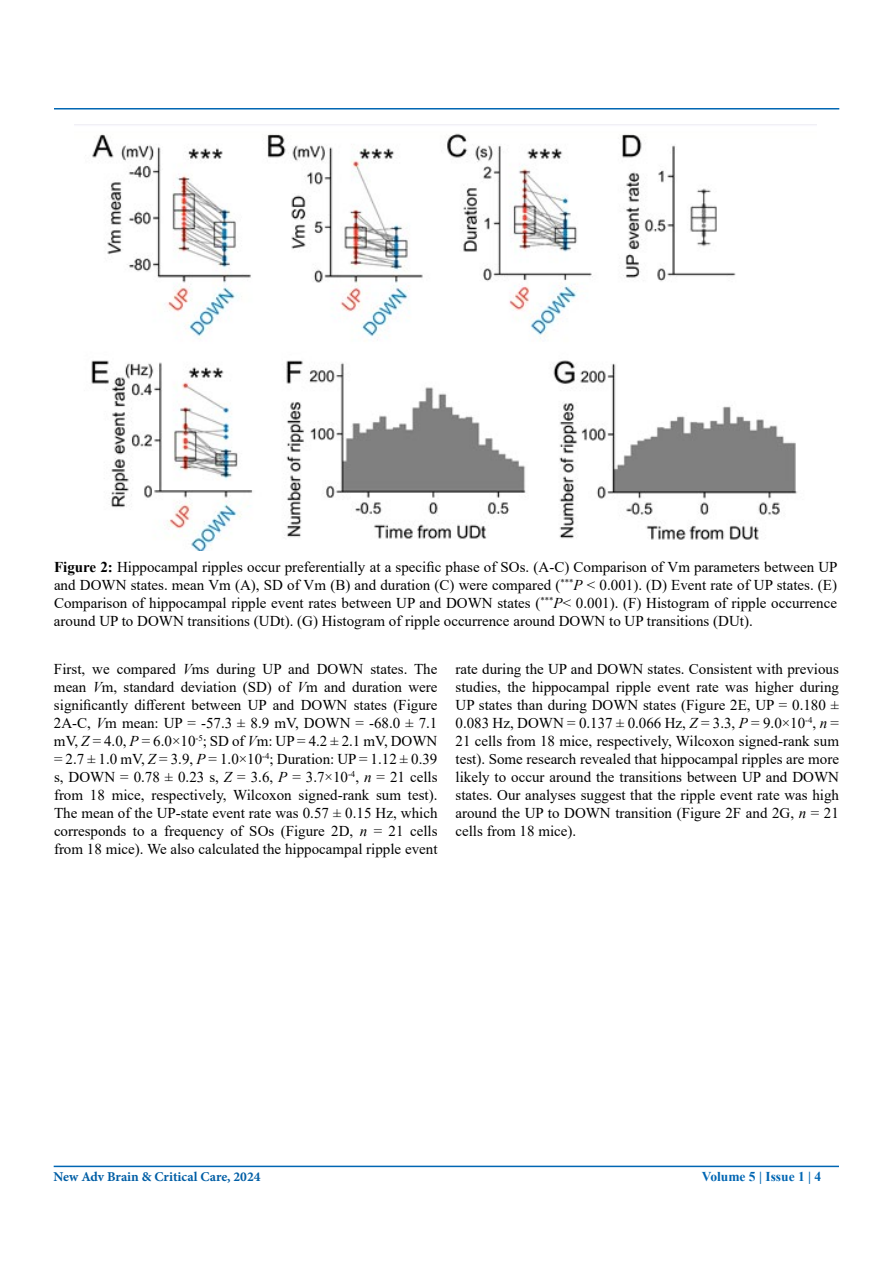
<style>
.page{position:relative;width:893px;height:1263px;background:#fff}
.page>*{position:absolute;margin:0;border:0;box-sizing:border-box;transform-origin:0 0}
.t1{font:15px/18px "Times New Roman";color:#000;text-align:justify}
.t2{font:700 13.5px "Minion Pro";color:#005ea5}
.t3{font:700 13.5px "Times New Roman";color:#0066b3}
.s1{font-weight:700}
.s2{font-style:italic}
</style>
<div class="page">
<hr style="left:54px;top:1166px;width:785px;height:1px;background:#0066b3">
<hr style="left:54px;top:108px;width:785px;height:2px;background:#0066b3">
<img style="left:91px;top:133px;width:707px;height:417px">
<p class="t1" style="left:54px;top:558px;width:785px"><span class="s1">Figure 2:</span> Hippocampal ripples occur preferentially at a specific phase of SOs. (A-C) Comparison of Vm parameters between UP and DOWN states. mean Vm (A), SD of Vm (B) and duration (C) were compared (<sup>***</sup><span class="s2">P</span> &lt; 0.001). (D) Event rate of UP states. (E)<br>Comparison of hippocampal ripple event rates between UP and DOWN states (<sup>***</sup><span class="s2">P</span>&lt; 0.001). (F) Histogram of ripple occurrence around UP to DOWN transitions (UDt). (G) Histogram of ripple occurrence around DOWN to UP transitions (DUt).</p>
<p class="t1" style="left:54px;top:659px;width:385px">First, we compared <span class="s2">V</span>ms during UP and DOWN states. The mean <span class="s2">V</span>m, standard deviation (SD) of <span class="s2">V</span>m and duration were significantly different between UP and DOWN states (Figure 2A-C, <span class="s2">V</span>m mean: UP = -57.3 ± 8.9 mV, DOWN = -68.0 ± 7.1 mV, <span class="s2">Z</span> = 4.0, <span class="s2">P</span> = 6.0×10<sup>-5</sup>; SD of <span class="s2">V</span>m: UP = 4.2 ± 2.1 mV, DOWN = 2.7 ± 1.0 mV, <span class="s2">Z</span> = 3.9, <span class="s2">P</span> = 1.0×10<sup>-4</sup>; Duration: UP = 1.12 ± 0.39 s, DOWN = 0.78 ± 0.23 s, <span class="s2">Z</span> = 3.6, <span class="s2">P</span> = 3.7×10<sup>-4</sup>, <span class="s2">n</span> = 21 cells from 18 mice, respectively, Wilcoxon signed-rank sum test).<br>The mean of the UP-state event rate was 0.57 ± 0.15 Hz, which corresponds to a frequency of SOs (Figure 2D, <span class="s2">n</span> = 21 cells from 18 mice). We also calculated the hippocampal ripple event</p>
<p class="t1" style="left:455px;top:659px;width:385px">rate during the UP and DOWN states. Consistent with previous studies, the hippocampal ripple event rate was higher during UP states than during DOWN states (Figure 2E, UP = 0.180 ± 0.083 Hz, DOWN = 0.137 ± 0.066 Hz, <span class="s2">Z</span> = 3.3, <span class="s2">P</span> = 9.0×10<sup>-4</sup>, <span class="s2">n</span> = 21 cells from 18 mice, respectively, Wilcoxon signed-rank sum test). Some research revealed that hippocampal ripples are more likely to occur around the transitions between UP and DOWN states. Our analyses suggest that the ripple event rate was high around the UP to DOWN transition (Figure 2F and 2G, <span class="s2">n</span> = 21 cells from 18 mice).</p>
<p class="t2" style="left:53px;top:1167px;width:209px">New Adv Brain &amp; Critical Care, 2024</p>
<p class="t3" style="left:702px;top:1166px;width:121px">Volume 5 | Issue 1 | 4</p>
</div>
